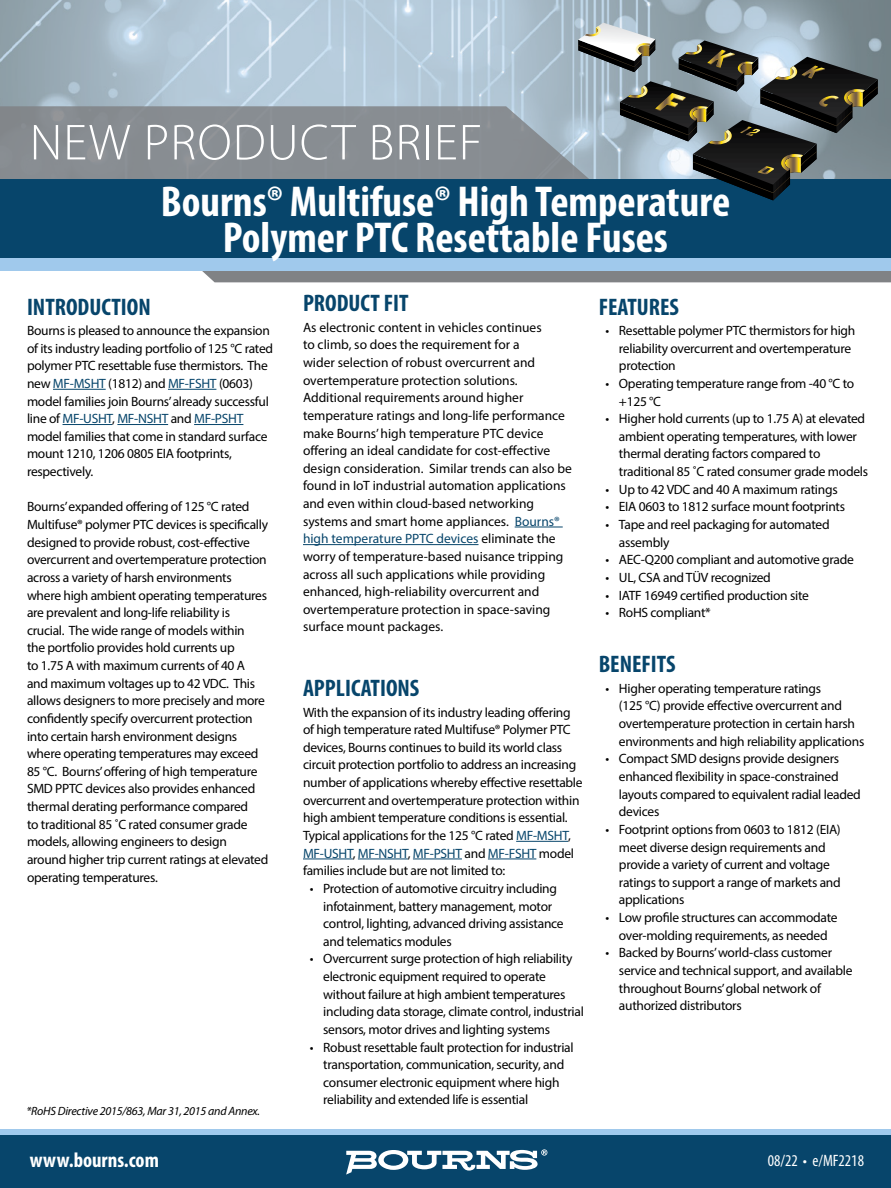
<style>
.page{position:relative;width:891px;height:1188px;background:#fff}
.page>*{position:absolute;margin:0;border:0;box-sizing:border-box;transform-origin:0 0}
.t1{font:300 51px "Myriad Pro";letter-spacing:.02em;color:#fff}
.t2{font:700 condensed 43.35px/35.5px "Myriad Pro";color:#fff;text-align:center}
.t3{font:700 condensed 24px "Myriad Pro";color:#07456b}
.t4{font:700 condensed 21px "Myriad Pro";color:#fff}
.t5{font:condensed 16.5px "Myriad Pro";color:#fff}
.t6{font:13.5px/17.7px "Myriad Pro";letter-spacing:-.02em;color:#000}
.t7{font:13.5px/17.7px "Myriad Pro";color:#000}
.t8{font:italic 12px "Myriad Pro";letter-spacing:-.02em;color:#000}
.s1{color:#07456b}
</style>
<div class="page">
<img style="left:0;top:0;width:891px;height:179px">
<div style="left:0;top:1130px;width:891px;height:7px;background:#a0c9ec"></div>
<div style="left:0;top:1135px;width:891px;height:53px;background:#07456b"></div>
<svg style="left:346px;top:1149px;width:201px;height:26px"></svg>
<svg style="left:0;top:106px;width:578px;height:73px;fill:#888d92"></svg>
<svg style="left:128px;top:270px;width:763px;height:12px;fill:#808285"></svg>
<div style="left:0;top:181px;width:891px;height:89px;background:#a0c9ec"></div>
<div style="left:0;top:179px;width:891px;height:79px;background:#07456b"></div>
<hr style="left:53px;top:389px;width:53px;height:1px;background:#07456b">
<hr style="left:168px;top:389px;width:48px;height:1px;background:#07456b">
<hr style="left:63px;top:424px;width:49px;height:1px;background:#07456b">
<hr style="left:117px;top:424px;width:51px;height:1px;background:#07456b">
<hr style="left:194px;top:424px;width:49px;height:1px;background:#07456b">
<hr style="left:515px;top:527px;width:48px;height:1px;background:#07456b">
<hr style="left:303px;top:544px;width:176px;height:1px;background:#07456b">
<hr style="left:516px;top:841px;width:52px;height:1px;background:#07456b">
<hr style="left:303px;top:859px;width:50px;height:1px;background:#07456b">
<hr style="left:358px;top:859px;width:50px;height:1px;background:#07456b">
<hr style="left:413px;top:859px;width:49px;height:1px;background:#07456b">
<hr style="left:488px;top:859px;width:48px;height:1px;background:#07456b">
<svg style="left:578px;top:23px;width:300px;height:177px"></svg>
<h1 class="t1" style="left:30px;top:112px;width:454px">NEW PRODUCT BRIEF</h1>
<h2 class="t2" style="left:161px;top:183px;width:571px">Bourns® Multifuse® High Temperature<br>Polymer PTC Resettable Fuses</h2>
<h3 class="t3" style="left:27px;top:292px;width:125px">INTRODUCTION</h3>
<h3 class="t3" style="left:303px;top:288px;width:107px">PRODUCT FIT</h3>
<h3 class="t3" style="left:599px;top:292px;width:82px">FEATURES</h3>
<p class="t6" style="left:27px;top:321px;width:248px">Bourns is pleased to announce the expansion of its industry leading portfolio of 125 °C rated polymer PTC resettable fuse thermistors. The new <span class="s1">MF-MSHT</span> (1812) and <span class="s1">MF-FSHT</span> (0603) model families join Bourns’ already successful line of <span class="s1">MF-USHT</span>, <span class="s1">MF-NSHT</span> and <span class="s1">MF-PSHT </span>model families that come in standard surface mount 1210, 1206 0805 EIA footprints, respectively.</p>
<p class="t6" style="left:27px;top:498px;width:243px">Bourns’ expanded offering of 125 °C rated Multifuse® polymer PTC devices is specifically designed to provide robust, cost-effective overcurrent and overtemperature protection across a variety of harsh environments where high ambient operating temperatures are prevalent and long-life reliability is crucial. The wide range of models within<br>the portfolio provides hold currents up<br>to 1.75 A with maximum currents of 40 A and maximum voltages up to 42 VDC. This allows designers to more precisely and more confidently specify overcurrent protection into certain harsh environment designs where operating temperatures may exceed 85 °C. Bourns’ offering of high temperature SMD PPTC devices also provides enhanced thermal derating performance compared<br>to traditional 85 ˚C rated consumer grade models, allowing engineers to design around higher trip current ratings at elevated operating temperatures.</p>
<p class="t8" style="left:26px;top:1105px;width:235px">*RoHS Directive 2015/863, Mar 31, 2015 and Annex.</p>
<p class="t7" style="left:303px;top:318px;width:270px">As electronic content in vehicles continues<br>to climb, so does the requirement for a<br>wider selection of robust overcurrent and overtemperature protection solutions.<br>Additional requirements around higher temperature ratings and long-life performance make Bourns’ high temperature PTC device offering an ideal candidate for cost-effective design consideration. Similar trends can also be found in IoT industrial automation applications and even within cloud-based networking systems and smart home appliances. <span class="s1">Bourns® high temperature PPTC devices</span> eliminate the worry of temperature-based nuisance tripping across all such applications while providing enhanced, high-reliability overcurrent and overtemperature protection in space-saving surface mount packages.</p>
<p class="t6" style="left:619px;top:321px;width:238px;text-indent:-14px">• Resettable polymer PTC thermistors for high reliability overcurrent and overtemperature protection</p>
<p class="t6" style="left:619px;top:374px;width:237px;text-indent:-14px">• Operating temperature range from -40 °C to +125 °C</p>
<p class="t6" style="left:619px;top:410px;width:251px;text-indent:-14px">• Higher hold currents (up to 1.75 A) at elevated ambient operating temperatures, with lower thermal derating factors compared to traditional 85 ˚C rated consumer grade models</p>
<p class="t6" style="left:605px;top:480px;width:234px">• Up to 42 VDC and 40 A maximum ratings</p>
<p class="t6" style="left:605px;top:498px;width:241px">• EIA 0603 to 1812 surface mount footprints</p>
<p class="t6" style="left:619px;top:515px;width:212px;text-indent:-14px">• Tape and reel packaging for automated assembly</p>
<p class="t6" style="left:605px;top:551px;width:250px">• AEC-Q200 compliant and automotive grade</p>
<p class="t6" style="left:605px;top:568px;width:167px">• UL, CSA and TÜV recognized</p>
<p class="t6" style="left:605px;top:586px;width:205px">• IATF 16949 certified production site</p>
<p class="t6" style="left:605px;top:604px;width:107px">• RoHS compliant*</p>
<h3 class="t3" style="left:599px;top:649px;width:79px">BENEFITS</h3>
<h3 class="t3" style="left:303px;top:673px;width:118px">APPLICATIONS</h3>
<p class="t6" style="left:619px;top:679px;width:247px;text-indent:-14px">• Higher operating temperature ratings<br>(125 °C) provide effective overcurrent and overtemperature protection in certain harsh environments and high reliability applications</p>
<p class="t6" style="left:619px;top:750px;width:243px;text-indent:-14px">• Compact SMD designs provide designers enhanced flexibility in space-constrained layouts compared to equivalent radial leaded devices</p>
<p class="t6" style="left:619px;top:820px;width:223px;text-indent:-14px">• Footprint options from 0603 to 1812 (EIA) meet diverse design requirements and provide a variety of current and voltage ratings to support a range of markets and applications</p>
<p class="t6" style="left:605px;top:908px;width:234px;text-align:center">• Low profile structures can accommodate over-molding requirements, as needed</p>
<p class="t6" style="left:619px;top:944px;width:235px;text-indent:-14px">• Backed by Bourns’ world-class customer service and technical support, and available throughout Bourns’ global network of authorized distributors</p>
<p class="t6" style="left:303px;top:703px;width:281px">With the expansion of its industry leading offering of high temperature rated Multifuse® Polymer PTC devices, Bourns continues to build its world class circuit protection portfolio to address an increasing number of applications whereby effective resettable overcurrent and overtemperature protection within high ambient temperature conditions is essential.<br>Typical applications for the 125 °C rated <span class="s1">MF-MSHT</span>, <span class="s1">MF-USHT</span>, <span class="s1">MF-NSHT</span>, <span class="s1">MF-PSHT</span> and <span class="s1">MF-FSHT</span> model families include but are not limited to:</p>
<p class="t6" style="left:323px;top:879px;width:242px;text-indent:-14px">• Protection of automotive circuitry including infotainment, battery management, motor control, lighting, advanced driving assistance and telematics modules</p>
<p class="t6" style="left:323px;top:950px;width:262px;text-indent:-14px">• Overcurrent surge protection of high reliability electronic equipment required to operate without failure at high ambient temperatures including data storage, climate control, industrial sensors, motor drives and lighting systems</p>
<p class="t6" style="left:323px;top:1038px;width:252px;text-indent:-14px">• Robust resettable fault protection for industrial transportation, communication, security, and consumer electronic equipment where high reliability and extended life is essential</p>
<h3 class="t4" style="left:30px;top:1147px;width:131px">www.bourns.com</h3>
<p class="t5" style="left:768px;top:1151px;width:98px">08/22 • e/MF2218</p>
</div>
